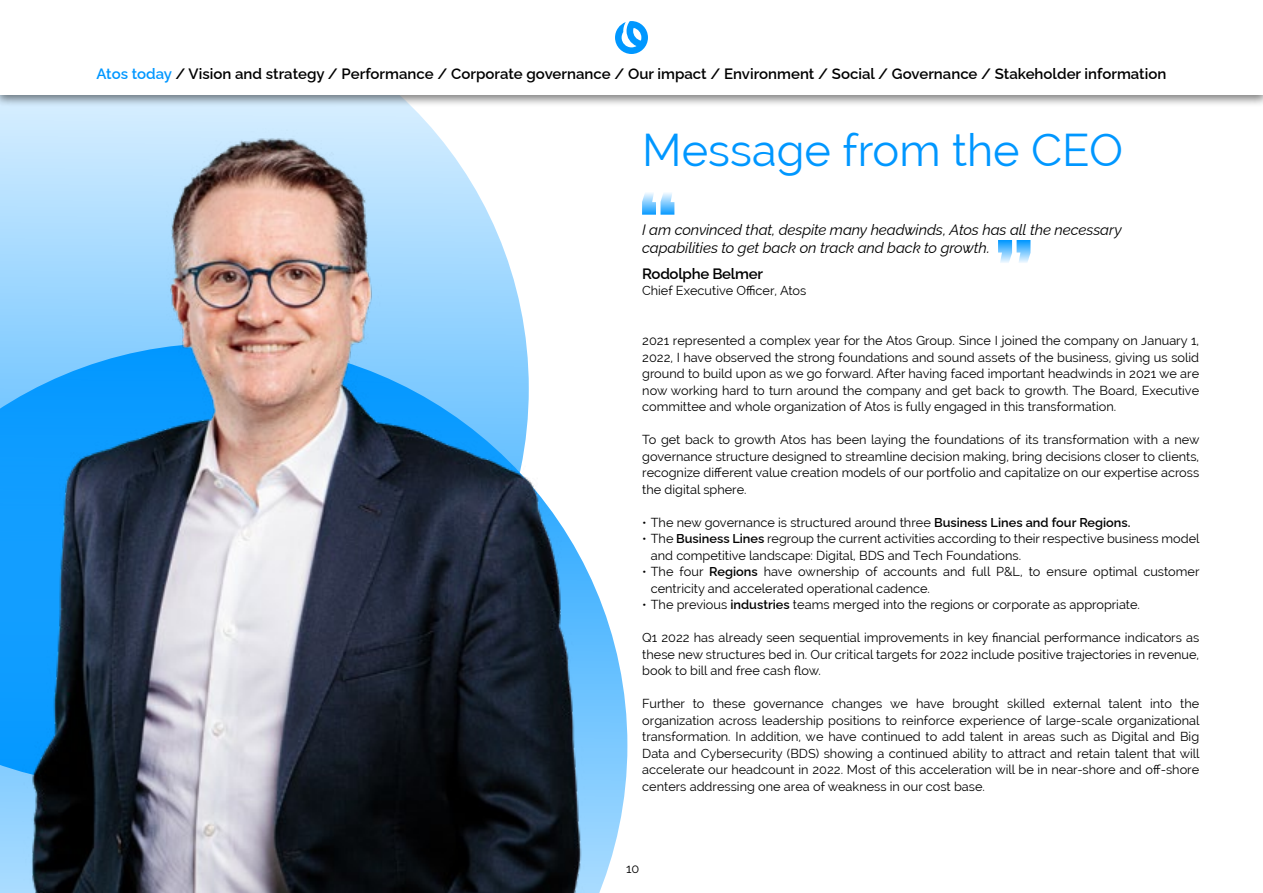
<style>
.page{position:relative;width:1263px;height:893px;background:#fff}
.page>*{position:absolute;margin:0;border:0;box-sizing:border-box;transform-origin:0 0}
.H1_-_Raleway_Regular{font:45px "Raleway";color:#0097ff}
.Intro_text_-_Raleway{font:600 15px "Raleway";color:#000}
.t1{font:italic 15px/18px "Raleway";letter-spacing:-.005em;color:#000}
.Quote_Name-Blue{font:600 15px "Raleway";letter-spacing:-.02em;color:#000}
.Body_copy{font:12.75px/16.5px "Raleway";color:#000;text-align:justify}
.s1{color:#0097ff}
.s2{font-weight:600}
</style>
<div class="page">
<svg style="left:608px;top:622px;width:19px;height:246px"></svg>
<img style="left:0;top:107px;width:608px;height:786px">
<svg style="left:642px;top:193px;width:32px;height:22px"></svg>
<svg style="left:998px;top:240px;width:32px;height:23px"></svg>
<div style="left:0;top:0;width:1263px;height:107px;background:#000;opacity:.5"></div>
<div style="left:0;top:0;width:1263px;height:95px;background:#fff"></div>
<svg style="left:615px;top:21px;width:33px;height:33px"></svg>
<p class="Intro_text_-_Raleway" style="left:97px;top:62px;width:1071px"><span class="s1">Atos today</span> / Vision and strategy / Performance / Corporate governance / Our impact / Environment / Social / Governance / Stakeholder information</p>
<h1 class="H1_-_Raleway_Regular" style="left:642px;top:124px;width:482px">Message from the CEO</h1>
<p class="t1" style="left:642px;top:219px;width:481px">I am convinced that, despite many headwinds, Atos has all the necessary capabilities to get back on track and back to growth.</p>
<p class="Quote_Name-Blue" style="left:642px;top:262px;width:122px">Rodolphe Belmer</p>
<p class="Body_copy" style="left:642px;top:282px;width:166px">Chief Executive Officer, Atos</p>
<p class="Body_copy" style="left:642px;top:333px;width:558px">2021 represented a complex year for the Atos Group. Since I joined the company on January 1, 2022, I have observed the strong foundations and sound assets of the business, giving us solid ground to build upon as we go forward. After having faced important headwinds in 2021 we are now working hard to turn around the company and get back to growth. The Board, Executive committee and whole organization of Atos is fully engaged in this transformation.</p>
<p class="Body_copy" style="left:642px;top:432px;width:559px">To get back to growth Atos has been laying the foundations of its transformation with a new governance structure designed to streamline decision making, bring decisions closer to clients, recognize different value creation models of our portfolio and capitalize on our expertise across the digital sphere.</p>
<p class="Body_copy" style="left:642px;top:514px;width:490px">• The new governance is structured around three <span class="s2">Business Lines and four Regions.</span></p>
<p class="Body_copy" style="left:651px;top:531px;width:550px;text-indent:-9px">• The <span class="s2">Business Lines</span> regroup the current activities according to their respective business model and competitive landscape: Digital, BDS and Tech Foundations.</p>
<p class="Body_copy" style="left:651px;top:564px;width:550px;text-indent:-9px">• The four <span class="s2">Regions</span> have ownership of accounts and full P&amp;L, to ensure optimal customer centricity and accelerated operational cadence.</p>
<p class="Body_copy" style="left:642px;top:597px;width:499px">• The previous <span class="s2">industries</span> teams merged into the regions or corporate as appropriate.</p>
<p class="Body_copy" style="left:642px;top:630px;width:558px">Q1 2022 has already seen sequential improvements in key financial performance indicators as these new structures bed in. Our critical targets for 2022 include positive trajectories in revenue, book to bill and free cash flow.</p>
<p class="Body_copy" style="left:642px;top:696px;width:559px">Further to these governance changes we have brought skilled external talent into the organization across leadership positions to reinforce experience of large-scale organizational transformation. In addition, we have continued to add talent in areas such as Digital and Big Data and Cybersecurity (BDS) showing a continued ability to attract and retain talent that will accelerate our headcount in 2022. Most of this acceleration will be in near-shore and off-shore centers addressing one area of weakness in our cost base.</p>
<p class="Body_copy" style="left:626px;top:861px;width:15px">10</p>
</div>
